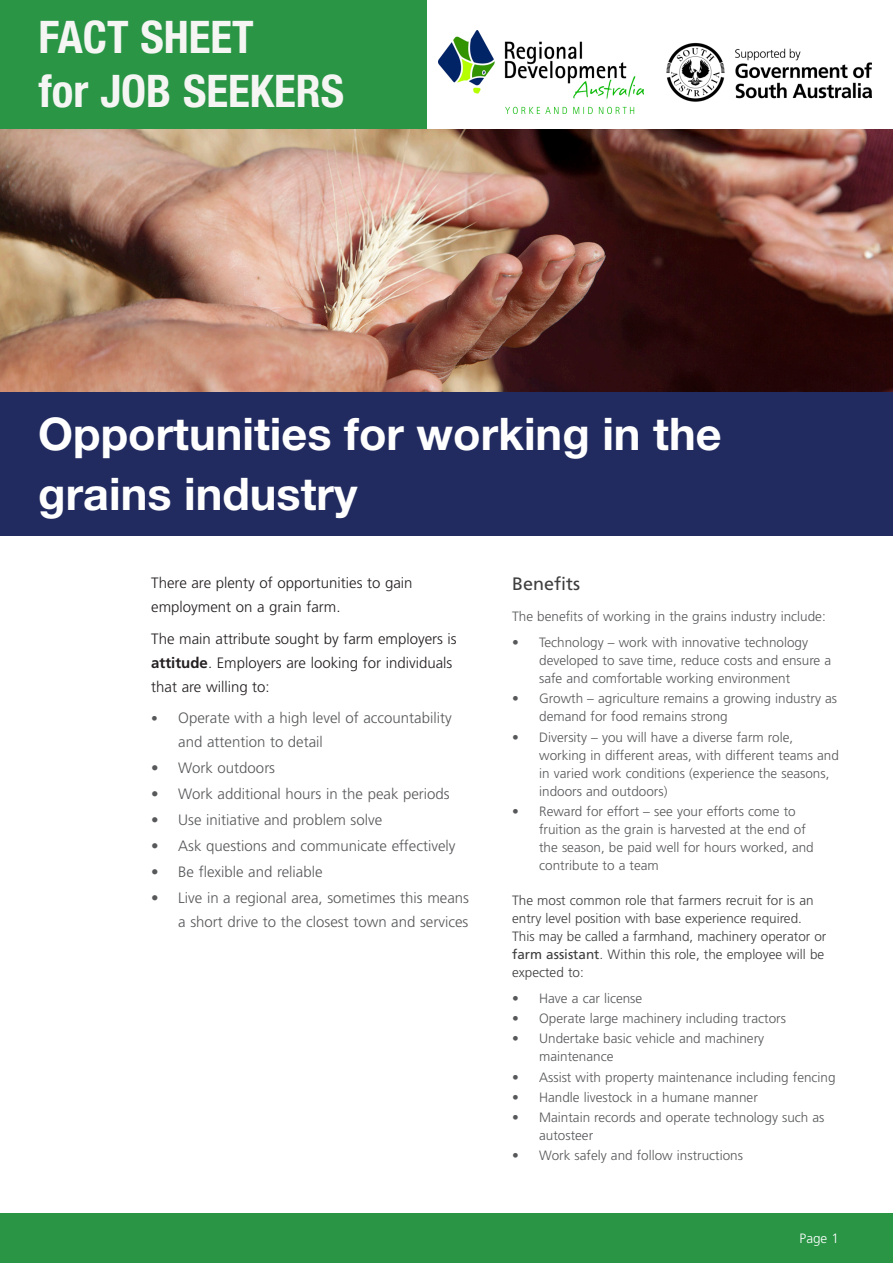
<style>
.page{position:relative;width:893px;height:1263px;background:#fff}
.page>*{position:absolute;margin:0;border:0;box-sizing:border-box;transform-origin:0 0}
.t1{font:700 45px/60px "Helvetica Neue LT Pro";color:#fff}
.subheads{font:700 condensed 45px/54px "Helvetica Neue LT Pro";color:#f5f5f4}
.Subheads_1_New{font:18px "Frutiger LT Std";color:#3e3e3f}
.Tabs{font:300 15px/24px "Frutiger LT Std";color:#57585a}
.intro_text{font:300 15px/24px "Frutiger LT Std";color:#231f20}
.Tabs-2{font:300 13.5px/18px "Frutiger LT Std";color:#57585a}
.bodycopy{font:300 13.5px/18px "Frutiger LT Std";color:#3e3e3f}
.bodycopy-2{font:300 13.5px "Frutiger LT Std";color:#fff}
.s1{font-weight:700}
.s2{font-size:13.5px}
.s3{font-weight:400}
</style>
<div class="page">
<div style="left:0;top:1213px;width:893px;height:50px;background:#299545"></div>
<img style="left:439px;top:31px;width:205px;height:83px">
<img style="left:667px;top:43px;width:205px;height:59px">
<div style="left:0;top:0;width:426px;height:129px;background:#299545"></div>
<img style="left:0;top:129px;width:893px;height:263px">
<div style="left:0;top:392px;width:893px;height:143px;background:#212b5f"></div>
<p class="subheads" style="left:39px;top:10px;width:307px">FACT SHEET<br>for JOB SEEKERS</p>
<p class="t1" style="left:38px;top:403px;width:685px">Opportunities for working in the grains industry</p>
<p class="intro_text" style="left:151px;top:571px;width:263px">There are plenty of opportunities to gain employment on a grain farm.</p>
<p class="intro_text" style="left:151px;top:627px;width:307px">The main attribute sought by farm employers is <span class="s1">attitude</span>. Employers are looking for individuals that are willing to:</p>
<p class="Tabs" style="left:178px;top:706px;width:275px;text-indent:-27px"><span class="s2">•</span> Operate with a high level of accountability and attention to detail</p>
<p class="Tabs" style="left:151px;top:756px;width:125px">• Work outdoors</p>
<p class="Tabs" style="left:151px;top:782px;width:300px">• Work additional hours in the peak periods</p>
<p class="Tabs" style="left:151px;top:808px;width:232px">• Use initiative and problem solve</p>
<p class="Tabs" style="left:151px;top:834px;width:306px">• Ask questions and communicate effectively</p>
<p class="Tabs" style="left:151px;top:860px;width:173px">• Be flexible and reliable</p>
<p class="Tabs" style="left:151px;top:886px;width:319px;text-align:right">• Live in a regional area, sometimes this means a short drive to the closest town and services</p>
<p class="Subheads_1_New" style="left:512px;top:573px;width:70px">Benefits</p>
<p class="Tabs-2" style="left:512px;top:607px;width:315px">The benefits of working in the grains industry include:</p>
<p class="Tabs-2" style="left:539px;top:634px;width:294px;text-indent:-27px">• Technology – work with innovative technology developed to save time, reduce costs and ensure a safe and comfortable working environment</p>
<p class="Tabs-2" style="left:539px;top:690px;width:299px;text-indent:-27px">• Growth – agriculture remains a growing industry as demand for food remains strong</p>
<p class="Tabs-2" style="left:539px;top:728px;width:301px;text-indent:-27px">• Diversity – you will have a diverse farm role, working in different areas, with different teams and in varied work conditions (experience the seasons, indoors and outdoors)</p>
<p class="Tabs-2" style="left:539px;top:802px;width:276px;text-indent:-27px">• Reward for effort – see your efforts come to fruition as the grain is harvested at the end of the season, be paid well for hours worked, and contribute to a team</p>
<p class="bodycopy" style="left:512px;top:891px;width:316px">The most common role that farmers recruit for is an entry level position with base experience required.<br>This may be called a farmhand, machinery operator or <span class="s3">farm assistant</span>. Within this role, the employee will be expected to:</p>
<p class="Tabs-2" style="left:512px;top:990px;width:132px">• Have a car license</p>
<p class="Tabs-2" style="left:512px;top:1010px;width:275px">• Operate large machinery including tractors</p>
<p class="Tabs-2" style="left:539px;top:1030px;width:227px;text-indent:-27px">• Undertake basic vehicle and machinery maintenance</p>
<p class="Tabs-2" style="left:512px;top:1068px;width:325px">• Assist with property maintenance including fencing</p>
<p class="Tabs-2" style="left:512px;top:1088px;width:247px">• Handle livestock in a humane manner</p>
<p class="Tabs-2" style="left:539px;top:1108px;width:287px;text-indent:-27px">• Maintain records and operate technology such as autosteer</p>
<p class="Tabs-2" style="left:512px;top:1146px;width:232px">• Work safely and follow instructions</p>
<p class="bodycopy-2" style="left:800px;top:1231px;width:41px">Page 1</p>
</div>
